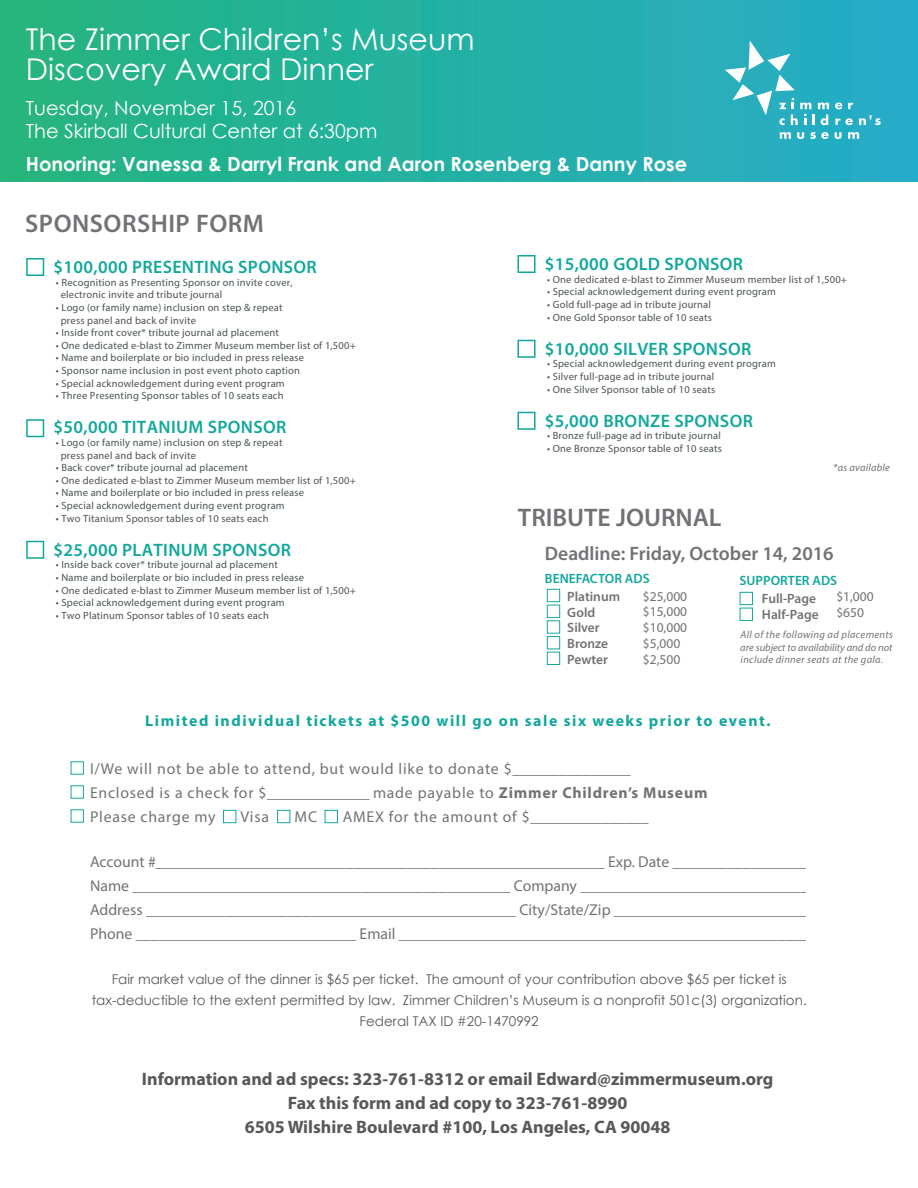
<style>
.page{position:relative;width:918px;height:1188px;background:#fff}
.page>*{position:absolute;margin:0;border:0;box-sizing:border-box;transform-origin:0 0}
.t1{font:30px/30px "Century Gothic";color:#fff}
.t2{font:600 25.5px "Myriad Pro";letter-spacing:.02em;color:#717275}
.t3{font:600 25.5px "Myriad Pro";color:#717275}
.t4{font:19.5px/23.2px "Century Gothic";color:#fff}
.t5{font:700 19.5px "Century Gothic";color:#fff}
.t6{font:600 19.5px "Myriad Pro";color:#717275}
.t7{font:700 18px/24px "Myriad Pro";color:#57585a;text-align:center}
.t8{font:600 18px "Myriad Pro";letter-spacing:.02em;color:#12a79d}
.t9{font:15.75px/24px "Myriad Pro";color:#717275}
.t10{font:15.75px/24px "Myriad Pro";letter-spacing:.05em;color:#717275}
.t11{font:700 15.75px "Myriad Pro";letter-spacing:.1em;color:#12a79d}
.t12{font:13.5px/21px "Century Gothic";color:#57585a;text-align:center}
.t13{font:600 13.5px/15.8px "Myriad Pro";color:#717275}
.t14{font:13.5px/15.8px "Myriad Pro";color:#717275}
.t15{font:600 13.5px "Myriad Pro";color:#12a79d}
.t16{font:10.5px/12.6px "Myriad Pro";letter-spacing:.02em;color:#4b5355}
.t17{font:italic 10.5px/12.6px "Myriad Pro";letter-spacing:.02em;color:#717275;text-align:justify}
.s1{font-weight:700}
</style>
<div class="page">
<div style="left:26px;top:258px;width:18px;height:18px;border:2px solid #12a79d"></div>
<div style="left:26px;top:419px;width:18px;height:18px;border:2px solid #12a79d"></div>
<div style="left:26px;top:541px;width:18px;height:18px;border:2px solid #12a79d"></div>
<div style="left:518px;top:255px;width:18px;height:18px;border:2px solid #12a79d"></div>
<div style="left:518px;top:340px;width:18px;height:18px;border:2px solid #12a79d"></div>
<div style="left:518px;top:412px;width:18px;height:18px;border:2px solid #12a79d"></div>
<div style="left:547px;top:589px;width:13px;height:13px;border:1px solid #12a79d"></div>
<div style="left:547px;top:605px;width:13px;height:13px;border:1px solid #12a79d"></div>
<div style="left:547px;top:620px;width:13px;height:14px;border:1px solid #12a79d"></div>
<div style="left:547px;top:636px;width:13px;height:13px;border:1px solid #12a79d"></div>
<div style="left:547px;top:652px;width:13px;height:13px;border:1px solid #12a79d"></div>
<div style="left:740px;top:592px;width:13px;height:13px;border:1px solid #12a79d"></div>
<div style="left:740px;top:608px;width:13px;height:13px;border:1px solid #12a79d"></div>
<div style="left:0;top:0;width:918px;height:181px;background:linear-gradient(to right,#23b57c,#26accb)"></div>
<svg style="left:835px;top:103px;width:7px;height:6px"></svg>
<svg style="left:848px;top:103px;width:5px;height:6px"></svg>
<svg style="left:835px;top:118px;width:18px;height:7px"></svg>
<svg style="left:859px;top:115px;width:22px;height:10px"></svg>
<svg style="left:780px;top:132px;width:11px;height:7px"></svg>
<svg style="left:797px;top:132px;width:7px;height:7px"></svg>
<svg style="left:810px;top:132px;width:19px;height:7px"></svg>
<svg style="left:835px;top:132px;width:7px;height:7px"></svg>
<svg style="left:848px;top:132px;width:11px;height:7px"></svg>
<svg style="left:725px;top:41px;width:104px;height:84px;background:#47b9c8"></svg>
<div style="left:71px;top:761px;width:13px;height:14px;border:1px solid #12a79d"></div>
<div style="left:71px;top:785px;width:13px;height:14px;border:1px solid #12a79d"></div>
<div style="left:71px;top:809px;width:13px;height:14px;border:1px solid #12a79d"></div>
<div style="left:223px;top:810px;width:13px;height:13px;border:1px solid #12a79d"></div>
<div style="left:277px;top:810px;width:13px;height:13px;border:1px solid #12a79d"></div>
<div style="left:325px;top:810px;width:13px;height:13px;border:1px solid #12a79d"></div>
<h1 class="t1" style="left:26px;top:23px;width:450px">The Zimmer Children’s Museum<br>Discovery Award Dinner</h1>
<h3 class="t4" style="left:26px;top:96px;width:353px">Tuesday, November 15, 2016<br>The Skirball Cultural Center at 6:30pm</h3>
<h3 class="t5" style="left:26px;top:150px;width:663px">Honoring: Vanessa &amp; Darryl Frank and Aaron Rosenberg &amp; Danny Rose</h3>
<h2 class="t2" style="left:25px;top:207px;width:240px">SPONSORSHIP FORM</h2>
<h3 class="t8" style="left:54px;top:256px;width:265px">$100,000 PRESENTING SPONSOR</h3>
<p class="t16" style="left:61px;top:276px;width:233px;text-indent:-5px">• Recognition as Presenting Sponsor on invite cover, electronic invite and tribute journal</p>
<p class="t16" style="left:61px;top:301px;width:223px;text-indent:-5px">• Logo (or family name) inclusion on step &amp; repeat press panel and back of invite</p>
<p class="t16" style="left:56px;top:326px;width:225px">• Inside front cover* tribute journal ad placement</p>
<p class="t16" style="left:56px;top:339px;width:302px">• One dedicated e-blast to Zimmer Museum member list of 1,500+</p>
<p class="t16" style="left:56px;top:351px;width:250px">• Name and boilerplate or bio included in press release</p>
<p class="t16" style="left:56px;top:364px;width:246px">• Sponsor name inclusion in post event photo caption</p>
<p class="t16" style="left:56px;top:377px;width:230px">• Special acknowledgement during event program</p>
<p class="t16" style="left:56px;top:389px;width:229px">• Three Presenting Sponsor tables of 10 seats each</p>
<h3 class="t8" style="left:54px;top:416px;width:234px">$50,000 TITANIUM SPONSOR</h3>
<p class="t16" style="left:61px;top:436px;width:223px;text-indent:-5px">• Logo (or family name) inclusion on step &amp; repeat press panel and back of invite</p>
<p class="t16" style="left:56px;top:461px;width:193px">• Back cover* tribute journal ad placement</p>
<p class="t16" style="left:56px;top:474px;width:302px">• One dedicated e-blast to Zimmer Museum member list of 1,500+</p>
<p class="t16" style="left:56px;top:486px;width:250px">• Name and boilerplate or bio included in press release</p>
<p class="t16" style="left:56px;top:499px;width:230px">• Special acknowledgement during event program</p>
<p class="t16" style="left:56px;top:512px;width:214px">• Two Titanium Sponsor tables of 10 seats each</p>
<h3 class="t8" style="left:54px;top:538px;width:239px">$25,000 PLATINUM SPONSOR</h3>
<p class="t16" style="left:56px;top:558px;width:224px">• Inside back cover* tribute journal ad placement</p>
<p class="t16" style="left:56px;top:571px;width:250px">• Name and boilerplate or bio included in press release</p>
<p class="t16" style="left:56px;top:584px;width:302px">• One dedicated e-blast to Zimmer Museum member list of 1,500+</p>
<p class="t16" style="left:56px;top:596px;width:230px">• Special acknowledgement during event program</p>
<p class="t16" style="left:56px;top:609px;width:214px">• Two Platinum Sponsor tables of 10 seats each</p>
<h3 class="t8" style="left:545px;top:253px;width:200px">$15,000 GOLD SPONSOR</h3>
<p class="t16" style="left:547px;top:273px;width:302px">• One dedicated e-blast to Zimmer Museum member list of 1,500+</p>
<p class="t16" style="left:547px;top:285px;width:230px">• Special acknowledgement during event program</p>
<p class="t16" style="left:547px;top:298px;width:165px">• Gold full-page ad in tribute journal</p>
<p class="t16" style="left:547px;top:311px;width:166px">• One Gold Sponsor table of 10 seats</p>
<h3 class="t8" style="left:545px;top:337px;width:208px">$10,000 SILVER SPONSOR</h3>
<p class="t16" style="left:547px;top:357px;width:230px">• Special acknowledgement during event program</p>
<p class="t16" style="left:547px;top:370px;width:169px">• Silver full-page ad in tribute journal</p>
<p class="t16" style="left:547px;top:383px;width:170px">• One Silver Sponsor table of 10 seats</p>
<h3 class="t8" style="left:545px;top:409px;width:210px">$5,000 BRONZE SPONSOR</h3>
<p class="t16" style="left:547px;top:429px;width:175px">• Bronze full-page ad in tribute journal</p>
<p class="t16" style="left:547px;top:442px;width:176px">• One Bronze Sponsor table of 10 seats</p>
<h2 class="t3" style="left:518px;top:502px;width:205px">TRIBUTE JOURNAL</h2>
<p class="t17" style="left:833px;top:461px;width:58px">*as available</p>
<h3 class="t6" style="left:545px;top:541px;width:290px">Deadline: Friday, October 14, 2016</h3>
<p class="t15" style="left:545px;top:570px;width:106px">BENEFACTOR ADS</p>
<p class="t13" style="left:567px;top:588px;width:54px">Platinum<br>Gold<br>Silver<br>Bronze<br>Pewter</p>
<p class="t15" style="left:740px;top:572px;width:99px">SUPPORTER ADS</p>
<p class="t13" style="left:762px;top:590px;width:58px">Full-Page<br>Half-Page</p>
<p class="t14" style="left:643px;top:588px;width:46px">$25,000 $15,000 $10,000 $5,000 $2,500</p>
<p class="t14" style="left:836px;top:589px;width:39px">$1,000 $650</p>
<p class="t17" style="left:740px;top:628px;width:154px">All of the following ad placements are subject to availability and do not include dinner seats at the gala.</p>
<h3 class="t11" style="left:145px;top:710px;width:627px">Limited individual tickets at $500 will go on sale six weeks prior to event.</h3>
<h3 class="t10" style="left:90px;top:757px;width:619px">I/We will not be able to attend, but would like to donate $_______________<br>Enclosed is a check for $_____________ made payable to <span class="s1">Zimmer Children’s Museum<br></span>Please charge my</h3>
<h3 class="t10" style="left:241px;top:805px;width:30px">Visa</h3>
<h3 class="t10" style="left:295px;top:805px;width:24px">MC</h3>
<h3 class="t10" style="left:343px;top:805px;width:308px">AMEX for the amount of $_______________</h3>
<p class="t9" style="left:90px;top:850px;width:722px">Account #_________________________________________________________ Exp. Date _________________ Name ________________________________________________ Company _____________________________ Address _______________________________________________ City/State/Zip _________________________ Phone ____________________________ Email ____________________________________________________</p>
<p class="t12" style="left:92px;top:968px;width:717px">Fair market value of the dinner is $65 per ticket. The amount of your contribution above $65 per ticket is tax-deductible to the extent permitted by law. Zimmer Children’s Museum is a nonprofit 501c(3) organization.<br>Federal TAX ID #20-1470992</p>
<h3 class="t7" style="left:142px;top:1066px;width:633px">Information and ad specs: 323-761-8312 or email Edward@zimmermuseum.org<br>Fax this form and ad copy to 323-761-8990<br>6505 Wilshire Boulevard #100, Los Angeles, CA 90048</h3>
</div>
